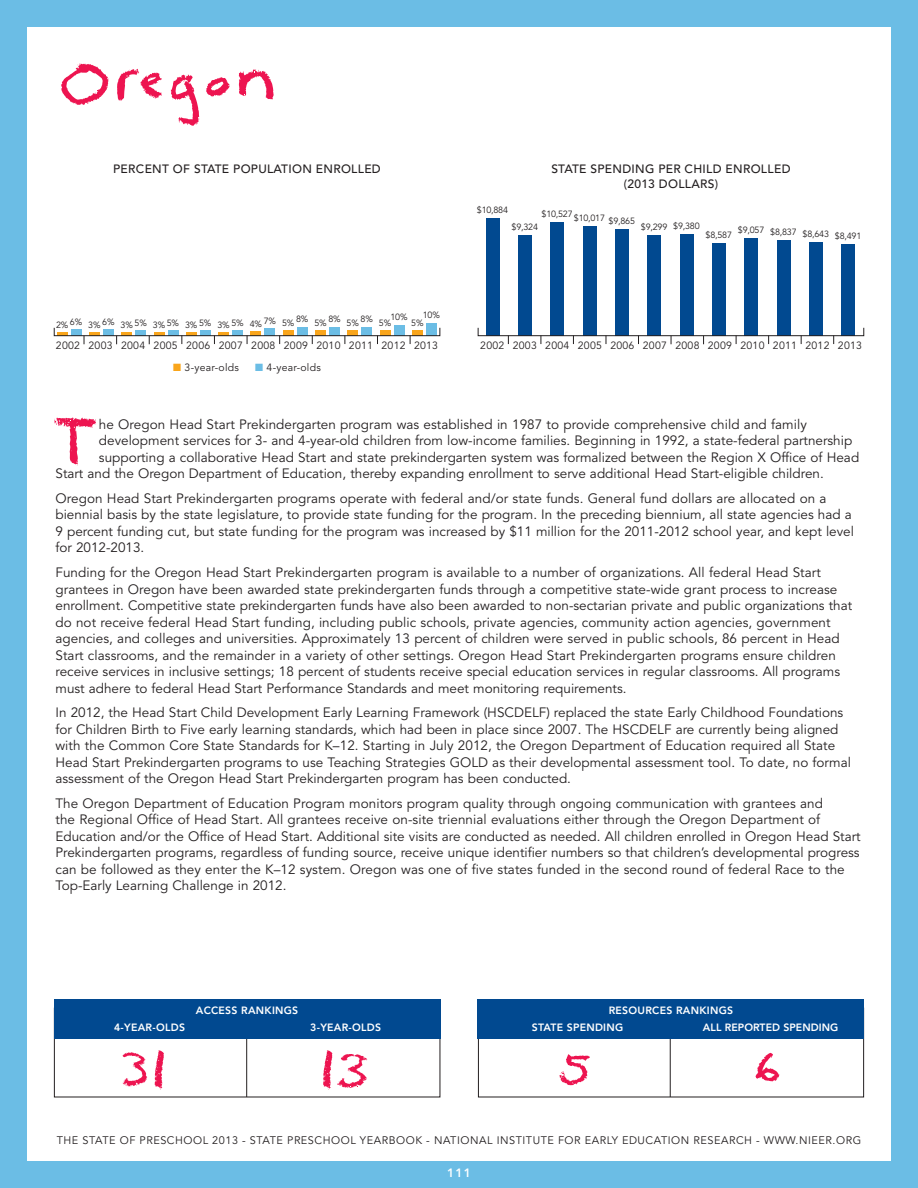
<style>
.page{position:relative;width:918px;height:1188px;background:#6bbde5}
.page>*{position:absolute;margin:0;border:0;box-sizing:border-box;transform-origin:0 0}
.t1{font:13.5px/16.5px "Avenir";color:#231f20}
.t2{font:500 12px/15px "Avenir";letter-spacing:.025em;color:#231f20;text-align:center}
.t3{font:800 12px "Avenir";color:#fff}
.t4{font:10.8px "Avenir";letter-spacing:.05em;color:#231f20}
.t5{font:10.5px "Avenir";letter-spacing:.025em;color:#231f20}
.t6{font:800 10.5px/16.5px "Avenir";letter-spacing:.025em;color:#fff}
.t7{font:800 10.5px "Avenir";letter-spacing:.005em;color:#fff}
.t8{font:9px "Avenir";letter-spacing:-.025em;color:#231f20}
.s1{color:#f9a51b}
.s2{color:#6bbde5}
</style>
<div class="page">
<div style="left:27px;top:27px;width:864px;height:1134px;background:#fff"></div>
<svg style="left:206px;top:77px;width:24px;height:20px"></svg>
<svg style="left:238px;top:69px;width:36px;height:30px"></svg>
<svg style="left:61px;top:63px;width:48px;height:42px"></svg>
<svg style="left:117px;top:69px;width:45px;height:32px"></svg>
<svg style="left:171px;top:74px;width:28px;height:52px"></svg>
<hr style="left:246px;top:1011px;width:1px;height:86px;background:#231f20">
<div style="left:54px;top:999px;width:386px;height:40px;background:#014990"></div>
<hr style="left:670px;top:1011px;width:1px;height:86px;background:#231f20">
<div style="left:478px;top:999px;width:386px;height:40px;background:#014990"></div>
<svg style="left:54px;top:417px;width:42px;height:48px"></svg>
<svg style="left:323px;top:1050px;width:44px;height:40px"></svg>
<svg style="left:560px;top:1054px;width:30px;height:31px"></svg>
<svg style="left:123px;top:1052px;width:24px;height:35px"></svg>
<svg style="left:154px;top:1050px;width:10px;height:40px"></svg>
<svg style="left:755px;top:1053px;width:25px;height:29px"></svg>
<div style="left:486px;top:218px;width:13px;height:118px;background:#014990"></div>
<div style="left:518px;top:235px;width:14px;height:101px;background:#014990"></div>
<div style="left:550px;top:222px;width:14px;height:114px;background:#014990"></div>
<div style="left:583px;top:226px;width:13px;height:110px;background:#014990"></div>
<div style="left:615px;top:229px;width:14px;height:107px;background:#014990"></div>
<div style="left:647px;top:235px;width:14px;height:101px;background:#014990"></div>
<div style="left:680px;top:234px;width:13px;height:102px;background:#014990"></div>
<div style="left:712px;top:243px;width:14px;height:93px;background:#014990"></div>
<div style="left:744px;top:238px;width:14px;height:98px;background:#014990"></div>
<div style="left:777px;top:240px;width:13px;height:96px;background:#014990"></div>
<div style="left:809px;top:242px;width:14px;height:94px;background:#014990"></div>
<div style="left:841px;top:244px;width:14px;height:92px;background:#014990"></div>
<hr style="left:57px;top:332px;width:11px;height:4px;background:#f9a51b">
<div style="left:71px;top:329px;width:11px;height:7px;background:#6bbde5"></div>
<hr style="left:89px;top:332px;width:11px;height:4px;background:#f9a51b">
<div style="left:103px;top:329px;width:11px;height:7px;background:#6bbde5"></div>
<hr style="left:121px;top:332px;width:11px;height:4px;background:#f9a51b">
<div style="left:135px;top:330px;width:11px;height:6px;background:#6bbde5"></div>
<hr style="left:154px;top:332px;width:10px;height:4px;background:#f9a51b">
<div style="left:168px;top:330px;width:10px;height:6px;background:#6bbde5"></div>
<hr style="left:186px;top:332px;width:11px;height:4px;background:#f9a51b">
<div style="left:200px;top:330px;width:11px;height:6px;background:#6bbde5"></div>
<hr style="left:218px;top:332px;width:11px;height:4px;background:#f9a51b">
<div style="left:232px;top:330px;width:11px;height:6px;background:#6bbde5"></div>
<div style="left:251px;top:331px;width:10px;height:5px;background:#f9a51b"></div>
<div style="left:264px;top:328px;width:11px;height:8px;background:#6bbde5"></div>
<div style="left:283px;top:330px;width:11px;height:6px;background:#f9a51b"></div>
<div style="left:297px;top:327px;width:11px;height:9px;background:#6bbde5"></div>
<div style="left:315px;top:330px;width:11px;height:6px;background:#f9a51b"></div>
<div style="left:329px;top:327px;width:11px;height:9px;background:#6bbde5"></div>
<div style="left:347px;top:330px;width:11px;height:6px;background:#f9a51b"></div>
<div style="left:361px;top:327px;width:11px;height:9px;background:#6bbde5"></div>
<div style="left:380px;top:330px;width:10px;height:6px;background:#f9a51b"></div>
<div style="left:394px;top:325px;width:10px;height:11px;background:#6bbde5"></div>
<div style="left:412px;top:330px;width:11px;height:6px;background:#f9a51b"></div>
<div style="left:426px;top:323px;width:11px;height:13px;background:#6bbde5"></div>
<div style="left:54px;top:328px;width:386px;height:8px;border:1px solid #231f20"></div>
<div style="left:478px;top:328px;width:386px;height:8px;border:1px solid #231f20"></div>
<p class="t2" style="left:113px;top:162px;width:269px">PERCENT OF STATE POPULATION ENROLLED</p>
<p class="t8" style="left:423px;top:311px;width:19px">10%</p>
<p class="t8" style="left:56px;top:319px;width:337px">2% 6% 3% 6% 3% 5% 3% 5% 3% 5% 3% 5% 4% 7% 5% 8% 5% 8% 5% 8% 5%</p>
<p class="t8" style="left:391px;top:313px;width:19px">10%</p>
<p class="t8" style="left:411px;top:319px;width:14px">5%</p>
<p class="t5" style="left:56px;top:341px;width:384px">2002 2003 2004 2005 2006 2007 2008 2009 2010 2011 2012 2013</p>
<p class="t5" style="left:173px;top:363px;width:67px"><span class="s1">■</span> 3-year-olds</p>
<p class="t5" style="left:255px;top:363px;width:67px"><span class="s2">■</span> 4-year-olds</p>
<p class="t2" style="left:551px;top:162px;width:241px">STATE SPENDING PER CHILD ENROLLED (2013 DOLLARS)</p>
<p class="t8" style="left:477px;top:206px;width:33px">$10,884</p>
<p class="t8" style="left:542px;top:214px;width:95px">$10,527$10,017 $9,865</p>
<p class="t8" style="left:641px;top:223px;width:60px">$9,299 $9,380</p>
<p class="t8" style="left:512px;top:223px;width:28px">$9,324</p>
<p class="t8" style="left:706px;top:231px;width:28px">$8,587</p>
<p class="t8" style="left:738px;top:229px;width:125px">$9,057 $8,837 $8,643 $8,491</p>
<p class="t5" style="left:480px;top:341px;width:383px">2002 2003 2004 2005 2006 2007 2008 2009 2010 2011 2012 2013</p>
<p class="t1" style="left:99px;top:417px;width:710px">he Oregon Head Start Prekindergarten program was established in 1987 to provide comprehensive child and family</p>
<p class="t1" style="left:99px;top:434px;width:755px">development services for 3- and 4-year-old children from low-income families. Beginning in 1992, a state-federal partnership</p>
<p class="t1" style="left:99px;top:450px;width:762px">supporting a collaborative Head Start and state prekindergarten system was formalized between the Region X Office of Head</p>
<p class="t1" style="left:55px;top:467px;width:770px">Start and the Oregon Department of Education, thereby expanding enrollment to serve additional Head Start-eligible children.</p>
<p class="t1" style="left:55px;top:491px;width:800px">Oregon Head Start Prekindergarten programs operate with federal and/or state funds. General fund dollars are allocated on a biennial basis by the state legislature, to provide state funding for the program. In the preceding biennium, all state agencies had a 9 percent funding cut, but state funding for the program was increased by $11 million for the 2011-2012 school year, and kept level for 2012-2013.</p>
<p class="t1" style="left:55px;top:565px;width:798px">Funding for the Oregon Head Start Prekindergarten program is available to a number of organizations. All federal Head Start grantees in Oregon have been awarded state prekindergarten funds through a competitive state-wide grant process to increase enrollment. Competitive state prekindergarten funds have also been awarded to non-sectarian private and public organizations that do not receive federal Head Start funding, including public schools, private agencies, community action agencies, government agencies, and colleges and universities. Approximately 13 percent of children were served in public schools, 86 percent in Head Start classrooms, and the remainder in a variety of other settings. Oregon Head Start Prekindergarten programs ensure children receive services in inclusive settings; 18 percent of students receive special education services in regular classrooms. All programs must adhere to federal Head Start Performance Standards and meet monitoring requirements.</p>
<p class="t1" style="left:55px;top:705px;width:797px">In 2012, the Head Start Child Development Early Learning Framework (HSCDELF) replaced the state Early Childhood Foundations for Children Birth to Five early learning standards, which had been in place since 2007. The HSCDELF are currently being aligned with the Common Core State Standards for K–12. Starting in July 2012, the Oregon Department of Education required all State Head Start Prekindergarten programs to use Teaching Strategies GOLD as their developmental assessment tool. To date, no formal assessment of the Oregon Head Start Prekindergarten program has been conducted.</p>
<p class="t1" style="left:55px;top:796px;width:807px">The Oregon Department of Education Program monitors program quality through ongoing communication with grantees and<br>the Regional Office of Head Start. All grantees receive on-site triennial evaluations either through the Oregon Department of Education and/or the Office of Head Start. Additional site visits are conducted as needed. All children enrolled in Oregon Head Start Prekindergarten programs, regardless of funding source, receive unique identifier numbers so that children’s developmental progress can be followed as they enter the K–12 system. Oregon was one of five states funded in the second round of federal Race to the Top-Early Learning Challenge in 2012.</p>
<p class="t6" style="left:196px;top:1003px;width:104px">ACCESS RANKINGS</p>
<p class="t6" style="left:114px;top:1020px;width:72px">4-YEAR-OLDS</p>
<p class="t6" style="left:310px;top:1020px;width:72px">3-YEAR-OLDS</p>
<p class="t6" style="left:532px;top:1003px;width:203px;text-indent:77px">RESOURCES RANKINGS<br>STATE SPENDING</p>
<p class="t7" style="left:703px;top:1023px;width:137px">ALL REPORTED SPENDING</p>
<p class="t4" style="left:57px;top:1136px;width:806px">THE STATE OF PRESCHOOL 2013 - STATE PRESCHOOL YEARBOOK - NATIONAL INSTITUTE FOR EARLY EDUCATION RESEARCH - WWW.NIEER.ORG</p>
<p class="t3" style="left:447px;top:1168px;width:25px">111</p>
</div>
